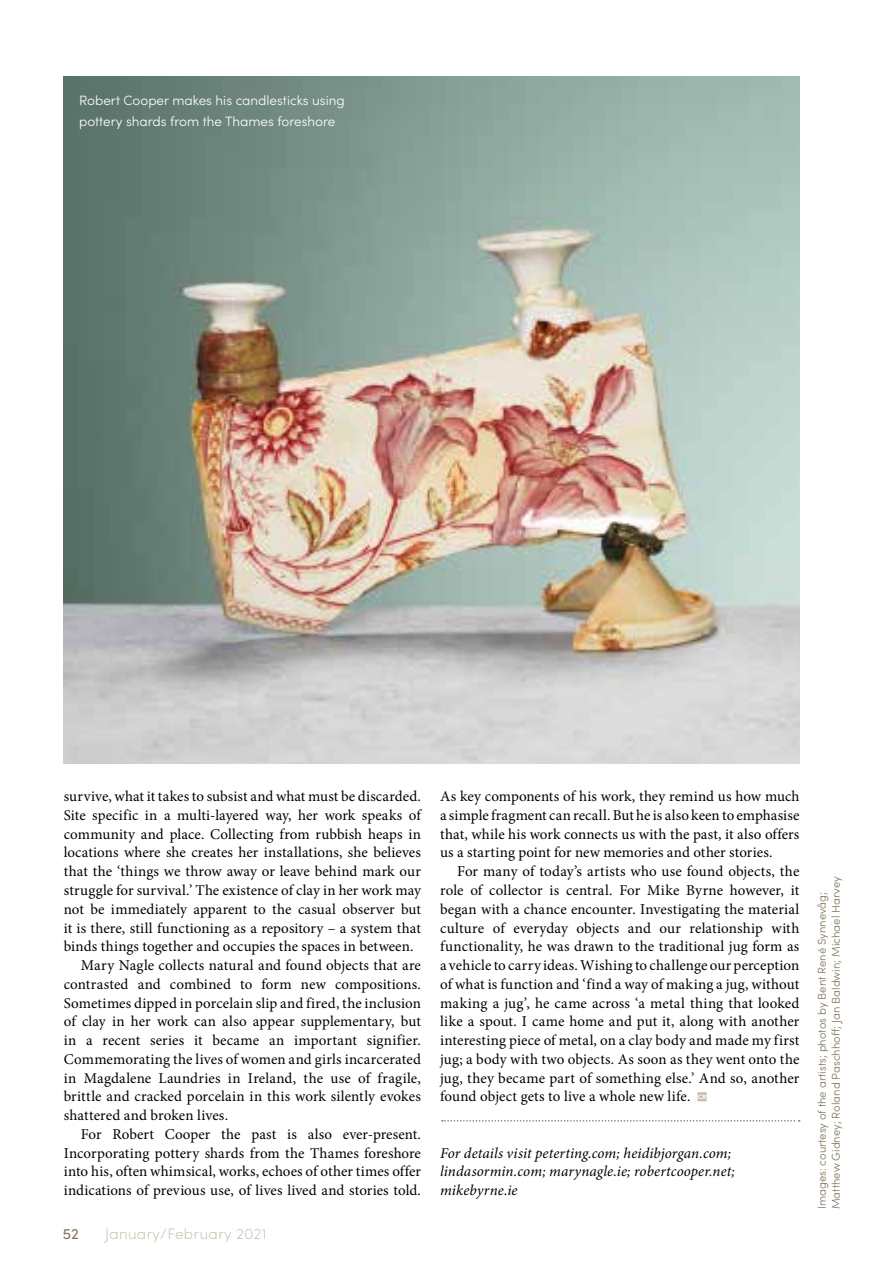
<style>
.page{position:relative;width:893px;height:1276px;background:#fff}
.page>*{position:absolute;margin:0;border:0;box-sizing:border-box;transform-origin:0 0}
.t1{font:15px/18.8px "Minion Pro";letter-spacing:.005em;color:#000;text-align:justify}
.t2{font:italic 15px/18.8px "Minion Pro";letter-spacing:.005em;color:#000}
.t3{font:200 15px "Sofia Pro";letter-spacing:.03em;color:#c1b6a2}
.t4{font:15px "Sofia Pro";color:#80715d}
.t5{font:300 13.5px/21px "Sofia Pro";color:#fff}
.t6{font:300 11.25px/13.8px "Sofia Pro";color:#80715d}
</style>
<div class="page">
<svg style="left:442px;top:1120px;width:358px;height:1px"></svg>
<img style="left:64px;top:77px;width:735px;height:686px">
<svg style="left:698px;top:1092px;width:8px;height:9px"></svg>
<p class="t5" style="left:79px;top:89px;width:267px">Robert Cooper makes his candlesticks using pottery shards from the Thames foreshore</p>
<p class="t1" style="left:64px;top:787px;width:359px">survive, what it takes to subsist and what must be discarded.</p>
<p class="t1" style="left:64px;top:806px;width:359px">Site specific in a multi-layered way, her work speaks of</p>
<p class="t1" style="left:64px;top:824px;width:359px">community and place. Collecting from rubbish heaps in</p>
<p class="t1" style="left:64px;top:843px;width:359px">locations where she creates her installations, she believes</p>
<p class="t1" style="left:64px;top:862px;width:359px">that the ‘things we throw away or leave behind mark our</p>
<p class="t1" style="left:64px;top:881px;width:359px">struggle for survival.’ The existence of clay in her work may</p>
<p class="t1" style="left:64px;top:899px;width:359px">not be immediately apparent to the casual observer but</p>
<p class="t1" style="left:64px;top:918px;width:359px">it is there, still functioning as a repository – a system that</p>
<p class="t1" style="left:64px;top:937px;width:351px">binds things together and occupies the spaces in between.</p>
<p class="t1" style="left:81px;top:956px;width:342px">Mary Nagle collects natural and found objects that are</p>
<p class="t1" style="left:64px;top:974px;width:359px">contrasted and combined to form new compositions.</p>
<p class="t1" style="left:64px;top:993px;width:359px">Sometimes dipped in porcelain slip and fired, the inclusion</p>
<p class="t1" style="left:64px;top:1012px;width:359px">of clay in her work can also appear supplementary, but</p>
<p class="t1" style="left:64px;top:1031px;width:359px">in a recent series it became an important signifier.</p>
<p class="t1" style="left:64px;top:1049px;width:359px">Commemorating the lives of women and girls incarcerated</p>
<p class="t1" style="left:64px;top:1068px;width:359px">in Magdalene Laundries in Ireland, the use of fragile,</p>
<p class="t1" style="left:64px;top:1087px;width:359px">brittle and cracked porcelain in this work silently evokes</p>
<p class="t1" style="left:64px;top:1106px;width:166px">shattered and broken lives.</p>
<p class="t1" style="left:81px;top:1124px;width:342px">For Robert Cooper the past is also ever-present.</p>
<p class="t1" style="left:64px;top:1143px;width:359px">Incorporating pottery shards from the Thames foreshore</p>
<p class="t1" style="left:64px;top:1162px;width:359px">into his, often whimsical, works, echoes of other times offer</p>
<p class="t1" style="left:64px;top:1181px;width:359px">indications of previous use, of lives lived and stories told.</p>
<p class="t4" style="left:63px;top:1222px;width:18px">52</p>
<p class="t3" style="left:105px;top:1222px;width:163px">January/February 2021</p>
<p class="t1" style="left:440px;top:787px;width:361px">As key components of his work, they remind us how much a simple fragment can recall. But he is also keen to emphasise that, while his work connects us with the past, it also offers us a starting point for new memories and other stories.</p>
<p class="t1" style="left:440px;top:862px;width:361px;text-indent:17px">For many of today’s artists who use found objects, the role of collector is central. For Mike Byrne however, it began with a chance encounter. Investigating the material culture of everyday objects and our relationship with functionality, he was drawn to the traditional jug form as a vehicle to carry ideas. Wishing to challenge our perception of what is function and ‘find a way of making a jug, without making a jug’, he came across ‘a metal thing that looked like a spout. I came home and put it, along with another interesting piece of metal, on a clay body and made my first jug; a body with two objects. As soon as they went onto the jug, they became part of something else.’ And so, another found object gets to live a whole new life.</p>
<p class="t2" style="left:440px;top:1143px;width:296px">For details visit peterting.com; heidibjorgan.com; lindasormin.com; marynagle.ie; robertcooper.net; mikebyrne.ie</p>
<p class="t6" style="left:814px;top:1209px;width:334px;rotate:-90deg">Images: courtesy of the artists; photos by Bent René Synnevåg;<br>Matthew Gidney; Roland Paschhoff; Jan Baldwin; Michael Harvey</p>
</div>
